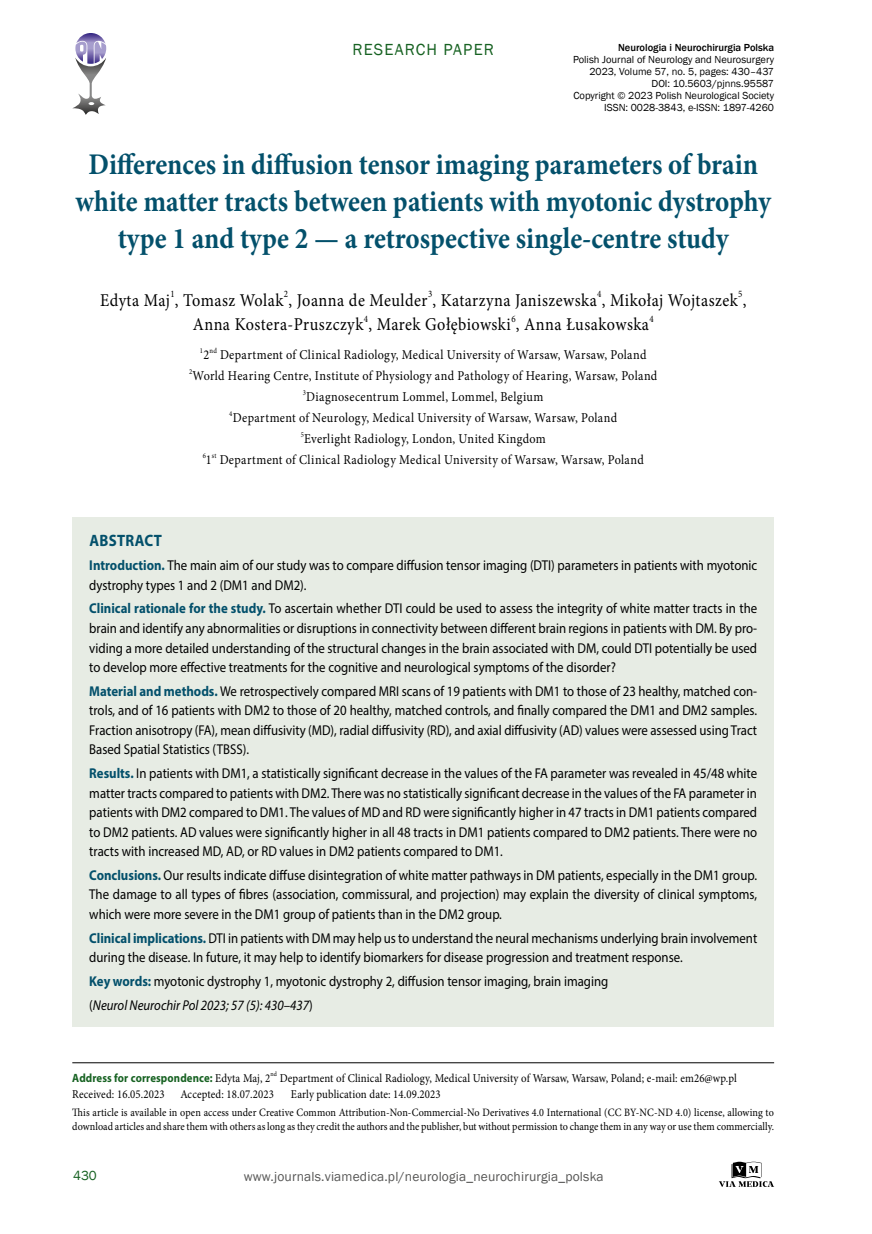
<style>
.page{position:relative;width:872px;height:1234px;background:#fff}
.page>*{position:absolute;margin:0;border:0;box-sizing:border-box;transform-origin:0 0}
.t1{font:700 30px/36.6px "Minion Pro";letter-spacing:-.005em;color:#03506b;text-align:center;scale:.9 1}
.t2{font:18px/24px "Minion Pro";letter-spacing:.03em;color:#000;text-align:center;scale:.9 1}
.t3{font:16.5px "Franklin Gothic";letter-spacing:.07em;color:#176222}
.t4{font:700 16.5px "Myriad Pro";letter-spacing:.02em;color:#03506b;scale:.9 1}
.t5{font:14.25px/19.5px "Myriad Pro";color:#000;text-align:justify;scale:.9 1}
.t6{font:13.5px "Minion Pro";letter-spacing:.025em;color:#000;scale:.9 1}
.t7{font:13.5px "Franklin Gothic";letter-spacing:.01em;color:#575756}
.t8{font:13.5px "Franklin Gothic";color:#176222}
.t9{font:12px/16.5px "Minion Pro";letter-spacing:.01em;color:#000;scale:.9 1}
.t10{font:11.25px/13.8px "Minion Pro";letter-spacing:.005em;color:#000;scale:.9 1}
.t11{font:10.5px/12px "Franklin Gothic";color:#000;text-align:right}
.t12{font:500 10.5px "Franklin Gothic";color:#000}
.t13{font:7.35px "Minion Pro";color:#000;scale:.9 1}
.s1{font-weight:700;color:#03506b}
.s2{font-style:italic}
.s3{font-family:"Myriad Pro";font-weight:700;color:#176222}
</style>
<div class="page">
<svg style="left:719px;top:1161px;width:55px;height:25px"></svg>
<svg style="left:72px;top:33px;width:34px;height:82px"></svg>
<div style="left:72px;top:517px;width:702px;height:509px;background:#e7ece4"></div>
<hr style="left:72px;top:1062px;width:702px;height:1px;background:#000">
<p class="t3" style="left:352px;top:39px;width:143px">RESEARCH PAPER</p>
<p class="t12" style="left:618px;top:41px;width:157px">Neurologia i Neurochirurgia Polska</p>
<p class="t11" style="left:573px;top:54px;width:203px">Polish Journal of Neurology and Neurosurgery 2023, Volume 57, no. 5, pages: 430–437<br>DOI: 10.5603/pjnns.95587<br>Copyright © 2023 Polish Neurological Society ISSN: 0028-3843, e-ISSN: 1897-4260</p>
<h1 class="t1" style="left:76px;top:146px;width:774px">Differences in diffusion tensor imaging parameters of brain white matter tracts between patients with myotonic dystrophy type 1 and type 2 — a retrospective single-centre study</h1>
<p class="t2" style="left:100px;top:288px;width:719px">Edyta Maj<sup>1</sup>, Tomasz Wolak<sup>2</sup>, Joanna de Meulder<sup>3</sup>, Katarzyna Janiszewska<sup>4</sup>, Mikołaj Wojtaszek<sup>5</sup>,<br>Anna Kostera-Pruszczyk<sup>4</sup>, Marek Gołębiowski<sup>6</sup>, Anna Łusakowska<sup>4</sup></p>
<p class="t13" style="left:200px;top:345px;width:5px">1</p>
<p class="t6" style="left:203px;top:345px;width:8px">2</p>
<p class="t13" style="left:209px;top:345px;width:10px">nd</p>
<p class="t6" style="left:220px;top:345px;width:475px">Department of Clinical Radiology, Medical University of Warsaw, Warsaw, Poland</p>
<p class="t13" style="left:189px;top:366px;width:5px">2</p>
<p class="t6" style="left:192px;top:366px;width:518px">World Hearing Centre, Institute of Physiology and Pathology of Hearing, Warsaw, Poland</p>
<p class="t13" style="left:303px;top:387px;width:5px">3</p>
<p class="t6" style="left:306px;top:387px;width:265px">Diagnosecentrum Lommel, Lommel, Belgium</p>
<p class="t13" style="left:229px;top:408px;width:5px">4</p>
<p class="t6" style="left:233px;top:408px;width:428px">Department of Neurology, Medical University of Warsaw, Warsaw, Poland</p>
<p class="t13" style="left:301px;top:429px;width:5px">5</p>
<p class="t6" style="left:304px;top:429px;width:270px">Everlight Radiology, London, United Kingdom</p>
<p class="t13" style="left:203px;top:450px;width:5px">6</p>
<p class="t6" style="left:206px;top:450px;width:8px">1</p>
<p class="t13" style="left:212px;top:450px;width:7px">st</p>
<p class="t6" style="left:220px;top:450px;width:472px">Department of Clinical Radiology Medical University of Warsaw, Warsaw, Poland</p>
<p class="t4" style="left:89px;top:530px;width:82px">ABSTRACT</p>
<p class="t5" style="left:89px;top:555px;width:743px"><span class="s1">Introduction.</span> The main aim of our study was to compare diffusion tensor imaging (DTI) parameters in patients with myotonic dystrophy types 1 and 2 (DM1 and DM2).</p>
<p class="t5" style="left:89px;top:598px;width:743px"><span class="s1">Clinical rationale for the study.</span> To ascertain whether DTI could be used to assess the integrity of white matter tracts in the brain and identify any abnormalities or disruptions in connectivity between different brain regions in patients with DM. By pro&shy;viding a more detailed understanding of the structural changes in the brain associated with DM, could DTI potentially be used to develop more effective treatments for the cognitive and neurological symptoms of the disorder?</p>
<p class="t5" style="left:89px;top:681px;width:743px"><span class="s1">Material and methods.</span> We retrospectively compared MRI scans of 19 patients with DM1 to those of 23 healthy, matched con&shy;trols, and of 16 patients with DM2 to those of 20 healthy, matched controls, and finally compared the DM1 and DM2 samples.<br>Fraction anisotropy (FA), mean diffusivity (MD), radial diffusivity (RD), and axial diffusivity (AD) values were assessed using Tract Based Spatial Statistics (TBSS).</p>
<p class="t5" style="left:89px;top:763px;width:743px"><span class="s1">Results.</span> In patients with DM1, a statistically significant decrease in the values of the FA parameter was revealed in 45/48 white matter tracts compared to patients with DM2. There was no statistically significant decrease in the values of the FA parameter in patients with DM2 compared to DM1. The values of MD and RD were significantly higher in 47 tracts in DM1 patients compared to DM2 patients. AD values were significantly higher in all 48 tracts in DM1 patients compared to DM2 patients. There were no tracts with increased MD, AD, or RD values in DM2 patients compared to DM1.</p>
<p class="t5" style="left:89px;top:865px;width:743px"><span class="s1">Conclusions.</span> Our results indicate diffuse disintegration of white matter pathways in DM patients, especially in the DM1 group.<br>The damage to all types of fibres (association, commissural, and projection) may explain the diversity of clinical symptoms, which were more severe in the DM1 group of patients than in the DM2 group.</p>
<p class="t5" style="left:89px;top:927px;width:743px"><span class="s1">Clinical implications.</span> DTI in patients with DM may help us to understand the neural mechanisms underlying brain involvement during the disease. In future, it may help to identify biomarkers for disease progression and treatment response.</p>
<p class="t5" style="left:89px;top:968px;width:578px;line-height:23.7px"><span class="s1">Key words:</span> myotonic dystrophy 1, myotonic dystrophy 2, diffusion tensor imaging, brain imaging (<span class="s2">Neurol Neurochir Pol 2023; 57 (5): 430–437</span>)</p>
<p class="t9" style="left:72px;top:1069px;width:740px"><span class="s3">Address for correspondence:</span> Edyta Maj, 2<sup>nd</sup> Department of Clinical Radiology, Medical University of Warsaw, Warsaw, Poland; e-mail: em26@wp.pl<br>Received: 16.05.2023</p>
<p class="t9" style="left:180px;top:1085px;width:106px">Accepted: 18.07.2023</p>
<p class="t9" style="left:291px;top:1085px;width:168px">Early publication date: 14.09.2023</p>
<p class="t10" style="left:72px;top:1105px;width:781px">This article is available in open access under Creative Common Attribution-Non-Commercial-No Derivatives 4.0 International (CC BY-NC-ND 4.0) license, allowing to download articles and share them with others as long as they credit the authors and the publisher, but without permission to change them in any way or use them commercially.</p>
<p class="t8" style="left:73px;top:1166px;width:25px">430</p>
<p class="t7" style="left:244px;top:1167px;width:361px">www.journals.viamedica.pl/neurologia_neurochirurgia_polska</p>
</div>
